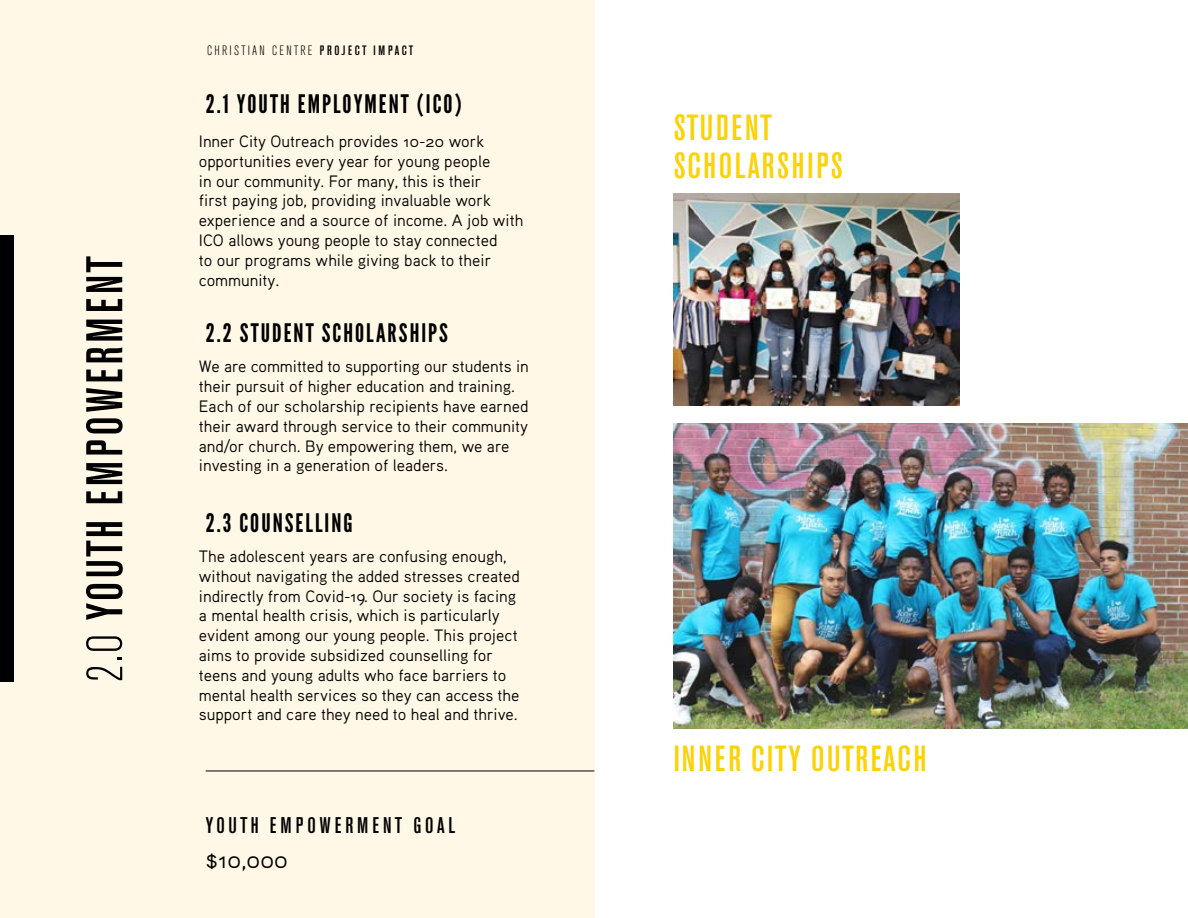
<style>
.page{position:relative;width:1188px;height:918px;background:#fff}
.page>*{position:absolute;margin:0;border:0;box-sizing:border-box;transform-origin:0 0}
.t1{font:500 condensed 51px "Akzidenz Grotesk BE";letter-spacing:.08em;color:#000}
.t2{font:500 condensed 36px/37.8px "Akzidenz Grotesk BE";letter-spacing:.07em;color:#fbd206}
.t3{font:25.5px "League Gothic";letter-spacing:.08em;color:#000}
.t4{font:24px "Aaux Pro Regular OSF";color:#000}
.t5{font:500 condensed 22.5px "Akzidenz Grotesk BE";letter-spacing:.17em;color:#000}
.t6{font:16.5px/19.8px "Aaux Pro Regular OSF";color:#000}
.t7{font:300 condensed 13.5px "Akzidenz Grotesk BE";letter-spacing:.17em;color:#000}
.s1{font-weight:300}
.s2{font-weight:500}
</style>
<div class="page">
<div style="left:0;top:0;width:594px;height:918px;background:#fff8e6"></div>
<div style="left:0;top:236px;width:14px;height:446px;background:#000"></div>
<img style="left:673px;top:423px;width:515px;height:305px">
<img style="left:673px;top:193px;width:286px;height:213px">
<hr style="left:206px;top:771px;width:388px;height:1px;background:#000">
<h1 class="t1" style="left:77px;top:682px;width:428px;rotate:-90deg"><span class="s1">2.0</span> YOUTH EMPOWERMENT</h1>
<p class="t7" style="left:207px;top:43px;width:208px">CHRISTIAN CENTRE <span class="s2">PROJECT IMPACT</span></p>
<h3 class="t3" style="left:206px;top:89px;width:257px">2.1 YOUTH EMPLOYMENT (ICO)</h3>
<p class="t6" style="left:199px;top:131px;width:326px">Inner City Outreach provides 10-20 work opportunities every year for young people<br>in our community. For many, this is their<br>first paying job, providing invaluable work experience and a source of income. A job with ICO allows young people to stay connected<br>to our programs while giving back to their community.</p>
<h3 class="t3" style="left:206px;top:318px;width:244px">2.2 STUDENT SCHOLARSHIPS</h3>
<p class="t6" style="left:199px;top:356px;width:332px">We are committed to supporting our students in their pursuit of higher education and training.<br>Each of our scholarship recipients have earned their award through service to their community and/or church. By empowering them, we are investing in a generation of leaders.</p>
<h3 class="t3" style="left:206px;top:507px;width:149px">2.3 COUNSELLING</h3>
<p class="t6" style="left:199px;top:546px;width:322px">The adolescent years are confusing enough, without navigating the added stresses created indirectly from Covid-19. Our society is facing a mental health crisis, which is particularly evident among our young people. This project aims to provide subsidized counselling for teens and young adults who face barriers to mental health services so they can access the support and care they need to heal and thrive.</p>
<h3 class="t5" style="left:206px;top:813px;width:251px">YOUTH EMPOWERMENT GOAL</h3>
<h3 class="t4" style="left:206px;top:844px;width:84px">$10,000</h3>
<h2 class="t2" style="left:673px;top:110px;width:171px">STUDENT<br>SCHOLARSHIPS</h2>
<h2 class="t2" style="left:673px;top:741px;width:255px">INNER CITY OUTREACH</h2>
</div>
